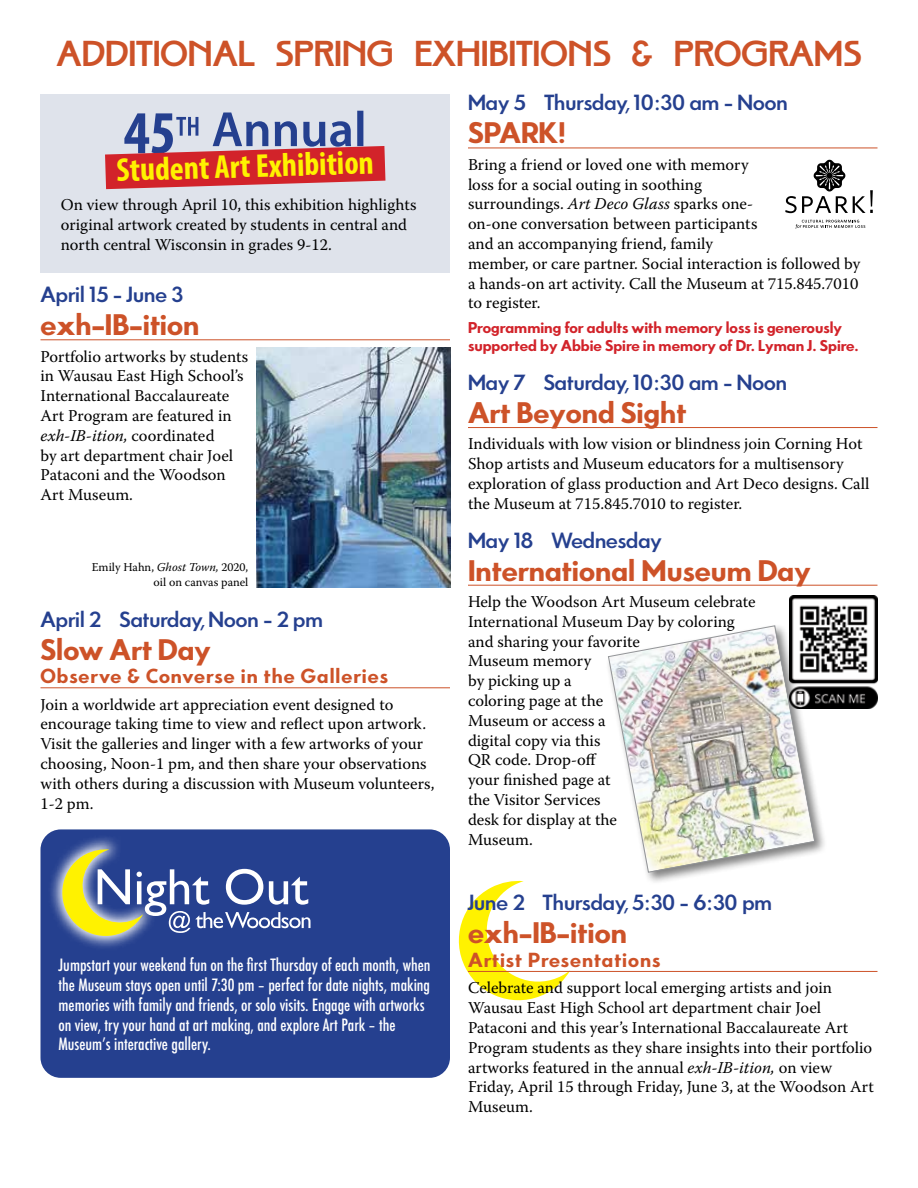
<style>
.page{position:relative;width:918px;height:1188px;background:#fff}
.page>*{position:absolute;margin:0;border:0;box-sizing:border-box;transform-origin:0 0}
.t1{font:700 34.5px "Zelda High Strung Demi";color:#cd5228}
.t2{font:700 condensed 33.15px "Myriad Pro";color:#fff200}
.t3{font:700 28.5px "Zelda";color:#cd5228}
.t4{font:600 21px "Zelda";color:#25408f}
.t5{font:700 19.5px "Zelda";letter-spacing:.05em;color:#cd5228}
.t6{font:16.5px/19.8px "Warnock Pro";color:#000}
.t7{font:500 condensed 16.5px/19.8px "Futura";color:#fff}
.t8{font:700 15px/18px "Zelda";color:#d2232a}
.t9{font:12px/14.4px "Warnock Pro";color:#000;text-align:right}
.s1{font-family:"Zelda";font-weight:600}
.s2{font-style:italic}
.s3{font-family:"Futura";font-weight:500}
</style>
<div class="page">
<div style="left:40px;top:94px;width:410px;height:179px;background:#dfe3eb"></div>
<svg style="left:458px;top:880px;width:112px;height:121px"></svg>
<hr style="left:40px;top:339px;width:410px;height:1px;background:#cd5228">
<hr style="left:40px;top:687px;width:410px;height:1px;background:#cd5228">
<hr style="left:468px;top:148px;width:410px;height:1px;background:#cd5228">
<hr style="left:468px;top:427px;width:410px;height:1px;background:#cd5228">
<hr style="left:468px;top:585px;width:410px;height:1px;background:#cd5228">
<hr style="left:468px;top:971px;width:410px;height:1px;background:#cd5228">
<svg style="left:105px;top:111px;width:280px;height:78px"></svg>
<svg style="left:796px;top:220px;width:69px;height:9px"></svg>
<svg style="left:785px;top:160px;width:88px;height:53px"></svg>
<div style="left:40px;top:829px;width:410px;height:249px;background:#25408f;border-radius:20px"></div>
<svg style="left:51px;top:837px;width:77px;height:111px"></svg>
<svg style="left:56px;top:849px;width:255px;height:93px"></svg>
<div style="left:605px;top:622px;width:223px;height:263px;background:#000;opacity:.5"></div>
<img style="left:608px;top:618px;width:208px;height:255px">
<img style="left:790px;top:595px;width:88px;height:114px">
<img style="left:257px;top:348px;width:193px;height:240px">
<h1 class="t1" style="left:56px;top:33px;width:807px">ADDITIONAL SPRING EXHIBITIONS <span class="s1">&amp;</span> PROGRAMS</h1>
<h2 class="t2" style="left:116px;top:150px;width:259px;rotate:-2deg">Student Art Exhibition</h2>
<p class="t6" style="left:61px;top:195px;width:357px">On view through April 10, this exhibition highlights original artwork created by students in central and north central Wisconsin in grades 9-12.</p>
<p class="t4" style="left:40px;top:280px;width:144px">April 15 – June 3</p>
<h3 class="t3" style="left:40px;top:304px;width:161px">exh-IB-ition</h3>
<p class="t6" style="left:40px;top:346px;width:209px">Portfolio artworks by students in Wausau East High School’s<br>International Baccalaureate<br>Art Program are featured in <span class="s2">exh-IB-ition,</span> coordinated<br>by art department chair Joel<br>Pataconi and the Woodson<br>Art Museum.</p>
<p class="t9" style="left:92px;top:560px;width:158px">Emily Hahn, <span class="s2">Ghost Town,</span> 2020, oil on canvas panel</p>
<p class="t4" style="left:40px;top:605px;width:284px">April 2 Saturday, Noon – 2 pm</p>
<h3 class="t3" style="left:40px;top:629px;width:172px">Slow Art Day</h3>
<p class="t5" style="left:40px;top:662px;width:349px">Observe &amp; Converse in the Galleries</p>
<p class="t6" style="left:40px;top:694px;width:396px">Join a worldwide art appreciation event designed to encourage taking time to view and reflect upon artwork.<br>Visit the galleries and linger with a few artworks of your choosing, Noon-1 pm, and then share your observations with others during a discussion with Museum volunteers, 1-2 pm.</p>
<p class="t7" style="left:58px;top:955px;width:374px">Jumpstart your weekend fun on the first Thursday of each month, when the Museum stays open until 7:30 pm – perfect for date nights, making memories with family and friends, or solo visits. Engage with artworks on view, try your hand at art making, and explore Art Park – the Museum’s interactive gallery.</p>
<p class="t4" style="left:468px;top:88px;width:321px">May 5 Thursday, 10<span class="s3">:</span>30 am – Noon</p>
<h3 class="t3" style="left:468px;top:112px;width:99px">SPARK!</h3>
<p class="t6" style="left:468px;top:154px;width:394px">Bring a friend or loved one with memory<br>loss for a social outing in soothing<br>surroundings. <span class="s2">Art Deco Glass</span> sparks one-<br>on-one conversation between participants<br>and an accompanying friend, family<br>member, or care partner. Social interaction is followed by a hands-on art activity. Call the Museum at 715.845.7010 to register.</p>
<p class="t8" style="left:468px;top:318px;width:392px">Programming for adults with memory loss is generously supported by Abbie Spire in memory of Dr. Lyman J. Spire.</p>
<p class="t4" style="left:468px;top:368px;width:320px">May 7 Saturday, 10<span class="s3">:</span>30 am – Noon</p>
<h3 class="t3" style="left:468px;top:392px;width:220px">Art Beyond Sight</h3>
<p class="t6" style="left:468px;top:434px;width:403px">Individuals with low vision or blindness join Corning Hot Shop artists and Museum educators for a multisensory exploration of glass production and Art Deco designs. Call the Museum at 715.845.7010 to register.</p>
<p class="t4" style="left:468px;top:525px;width:195px">May 18 Wednesday</p>
<h3 class="t3" style="left:468px;top:550px;width:344px">International Museum Day</h3>
<p class="t6" style="left:468px;top:591px;width:289px">Help the Woodson Art Museum celebrate<br>International Museum Day by coloring and sharing your favorite<br>Museum memory<br>by picking up a<br>coloring page at the<br>Museum or access a<br>digital copy via this<br>QR code. Drop-off<br>your finished page at<br>the Visitor Services<br>desk for display at the<br>Museum.</p>
<p class="t4" style="left:468px;top:888px;width:305px">June 2 Thursday, 5<span class="s3">:</span>30 – 6<span class="s3">:</span>30 pm</p>
<h3 class="t3" style="left:468px;top:913px;width:161px">exh-IB-ition</h3>
<p class="t5" style="left:468px;top:946px;width:194px">Artist Presentations</p>
<p class="t6" style="left:468px;top:978px;width:407px">Celebrate and support local emerging artists and join Wausau East High School art department chair Joel Pataconi and this year’s International Baccalaureate Art Program students as they share insights into their portfolio artworks featured in the annual <span class="s2">exh-IB-ition,</span> on view Friday, April 15 through Friday, June 3, at the Woodson Art Museum.</p>
</div>
